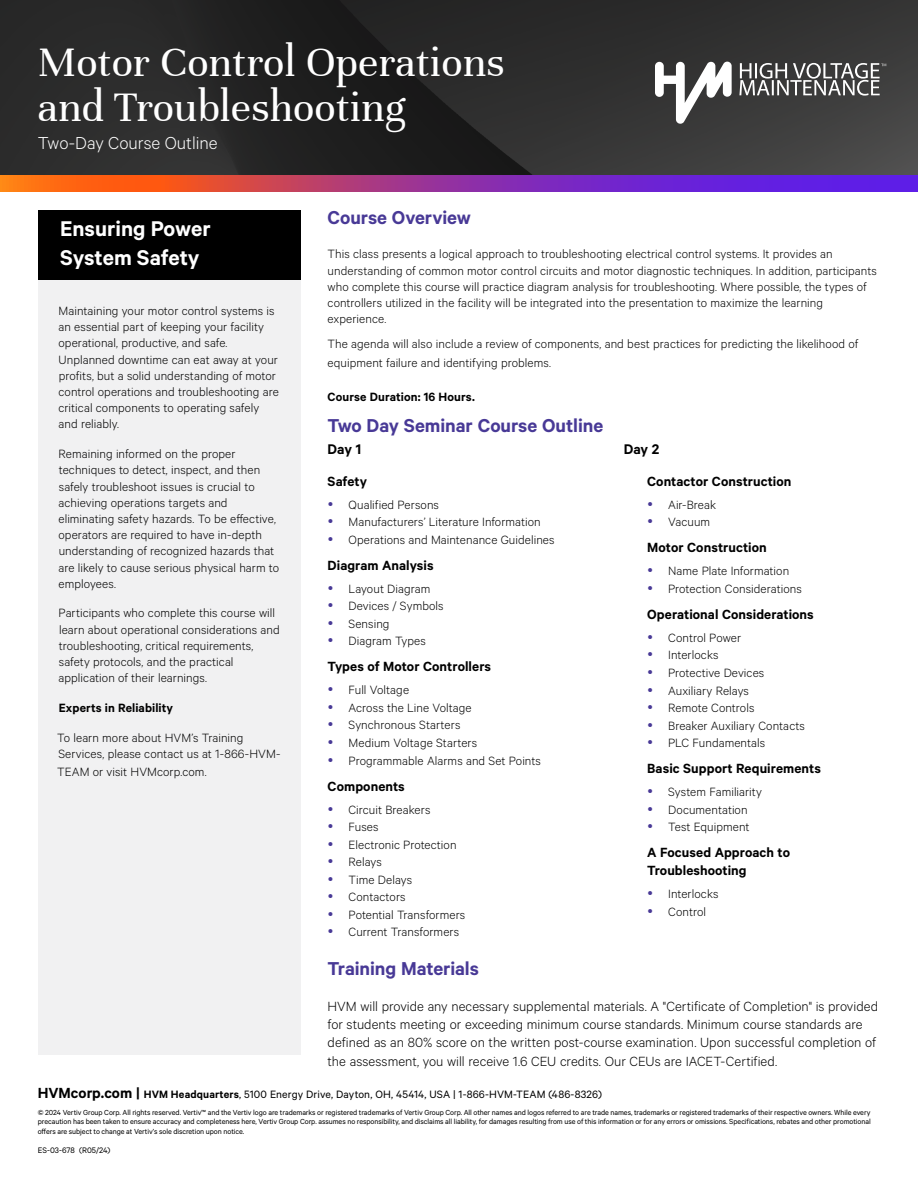
<style>
.page{position:relative;width:918px;height:1188px;background:#fff}
.page>*{position:absolute;margin:0;border:0;box-sizing:border-box;transform-origin:0 0}
.t1{font:45px/45px "Unna";color:#fff}
.t2{font:600 24px/28.8px "Calibre";color:#fff}
.t3{font:600 21px "Calibre";letter-spacing:-.005em;color:#483996}
.t4{font:300 19.5px "Calibre";color:#fff}
.t5{font:600 15.75px "Calibre";letter-spacing:-.005em;color:#000}
.t6{font:300 15px/18.3px "Calibre";color:#000}
.t7{font:600 15px/18px "Calibre";letter-spacing:.005em;color:#000}
.t8{font:300 13.5px/17.5px "Calibre";letter-spacing:.005em;color:#000}
.t9{font:600 13.5px "Calibre";letter-spacing:.005em;color:#000}
.t10{font:12px "Calibre";letter-spacing:.01em;color:#000}
.t11{font:9px "Calibre";color:#000}
.t12{font:8.25px/9.8px "Calibre";letter-spacing:-.01em;color:#000;text-align:justify}
.s1{font-weight:600;font-size:16.5px}
.s2{font-weight:600}
</style>
<div class="page">
<img style="left:0;top:0;width:918px;height:176px">
<svg style="left:655px;top:62px;width:77px;height:62px"></svg>
<svg style="left:739px;top:63px;width:147px;height:33px"></svg>
<svg style="left:0;top:176px;width:918px;height:16px"></svg>
<div style="left:38px;top:254px;width:263px;height:801px;background:#f1f1f2"></div>
<div style="left:38px;top:211px;width:263px;height:69px;background:#000"></div>
<h1 class="t1" style="left:38px;top:40px;width:469px">Motor Control Operations and Troubleshooting</h1>
<h3 class="t4" style="left:38px;top:131px;width:181px">Two-Day Course Outline</h3>
<h2 class="t2" style="left:60px;top:214px;width:152px">Ensuring Power<br>System Safety</h2>
<p class="t8" style="left:58px;top:302px;width:222px;line-height:16.2px">Maintaining your motor control systems is an essential part of keeping your facility operational, productive, and safe.<br>Unplanned downtime can eat away at your profits, but a solid understanding of motor control operations and troubleshooting are critical components to operating safely and reliably.</p>
<p class="t8" style="left:58px;top:445px;width:222px;line-height:16.2px">Remaining informed on the proper techniques to detect, inspect, and then safely troubleshoot issues is crucial to achieving operations targets and eliminating safety hazards. To be effective, operators are required to have in-depth understanding of recognized hazards that are likely to cause serious physical harm to employees.</p>
<p class="t8" style="left:59px;top:605px;width:223px;line-height:16.2px">Participants who complete this course will learn about operational considerations and troubleshooting, critical requirements, safety protocols, and the practical application of their learnings.</p>
<p class="t9" style="left:59px;top:700px;width:116px">Experts in Reliability</p>
<p class="t8" style="left:57px;top:729px;width:225px;line-height:16.2px">To learn more about HVM’s Training<br>Services, please contact us at 1-866-HVM-</p>
<p class="t8" style="left:57px;top:762px;width:151px">TEAM or visit HVMcorp.com.</p>
<h3 class="t3" style="left:328px;top:205px;width:145px">Course Overview</h3>
<p class="t8" style="left:328px;top:246px;width:551px;line-height:16.2px">This class presents a logical approach to troubleshooting electrical control systems. It provides an understanding of common motor control circuits and motor diagnostic techniques. In addition, participants who complete this course will practice diagram analysis for troubleshooting. Where possible, the types of controllers utilized in the facility will be integrated into the presentation to maximize the learning experience.</p>
<p class="t8" style="left:328px;top:334px;width:532px;line-height:18.9px">The agenda will also include a review of components, and best practices for predicting the likelihood of equipment failure and identifying problems.</p>
<p class="t9" style="left:328px;top:389px;width:149px">Course Duration: 16 Hours.</p>
<h3 class="t3" style="left:328px;top:413px;width:277px">Two Day Seminar Course Outline</h3>
<p class="t5" style="left:328px;top:440px;width:35px">Day 1</p>
<p class="t5" style="left:624px;top:440px;width:37px">Day 2</p>
<p class="t7" style="left:328px;top:471px;width:41px">Safety</p>
<p class="t8" style="left:349px;top:495px;width:208px">Qualified Persons<br>Manufacturers’ Literature Information<br>Operations and Maintenance Guidelines</p>
<p class="t7" style="left:328px;top:556px;width:108px">Diagram Analysis</p>
<p class="t8" style="left:349px;top:579px;width:97px">Layout Diagram<br>Devices / Symbols<br>Sensing<br>Diagram Types</p>
<p class="t7" style="left:328px;top:657px;width:165px">Types of Motor Controllers</p>
<p class="t8" style="left:349px;top:681px;width:194px">Full Voltage<br>Across the Line Voltage<br>Synchronous Starters<br>Medium Voltage Starters<br>Programmable Alarms and Set Points</p>
<p class="t7" style="left:328px;top:777px;width:79px">Components</p>
<p class="t8" style="left:349px;top:800px;width:118px">Circuit Breakers<br>Fuses<br>Electronic Protection<br>Relays<br>Time Delays<br>Contactors<br>Potential Transformers<br>Current Transformers</p>
<p class="t7" style="left:647px;top:472px;width:146px">Contactor Construction</p>
<p class="t8" style="left:668px;top:495px;width:49px">Air-Break<br>Vacuum</p>
<p class="t7" style="left:647px;top:538px;width:121px">Motor Construction</p>
<p class="t8" style="left:668px;top:562px;width:135px">Name Plate Information<br>Protection Considerations</p>
<p class="t7" style="left:647px;top:605px;width:168px">Operational Considerations</p>
<p class="t8" style="left:668px;top:628px;width:138px">Control Power<br>Interlocks<br>Protective Devices<br>Auxiliary Relays<br>Remote Controls<br>Breaker Auxiliary Contacts<br>PLC Fundamentals</p>
<p class="t7" style="left:647px;top:759px;width:175px">Basic Support Requirements</p>
<p class="t8" style="left:668px;top:783px;width:95px">System Familiarity<br>Documentation<br>Test Equipment</p>
<p class="t7" style="left:647px;top:843px;width:144px">A Focused Approach to<br>Troubleshooting</p>
<p class="t8" style="left:668px;top:885px;width:52px">Interlocks<br>Control</p>
<h3 class="t3" style="left:328px;top:956px;width:153px">Training Materials</h3>
<p class="t6" style="left:328px;top:997px;width:552px">HVM will provide any necessary supplemental materials. A "Certificate of Completion" is provided for students meeting or exceeding minimum course standards. Minimum course standards are defined as an 80% score on the written post-course examination. Upon successful completion of the assessment, you will receive 1.6 CEU credits. Our CEUs are IACET-Certified.</p>
<p class="t10" style="left:38px;top:1087px;width:566px"><span class="s1">HVMcorp.com |</span> <span class="s2">HVM Headquarters</span>, 5100 Energy Drive, Dayton, OH, 45414, USA | 1-866-HVM-TEAM (486-8326)</p>
<p class="t12" style="left:38px;top:1107px;width:834px">© 2024 Vertiv Group Corp. All rights reserved. Vertiv™ and the Vertiv logo are trademarks or registered trademarks of Vertiv Group Corp. All other names and logos referred to are trade names, trademarks or registered trademarks of their respective owners. While every precaution has been taken to ensure accuracy and completeness here, Vertiv Group Corp. assumes no responsibility, and disclaims all liability, for damages resulting from use of this information or for any errors or omissions. Specifications, rebates and other promotional offers are subject to change at Vertiv’s sole discretion upon notice.</p>
<p class="t11" style="left:38px;top:1145px;width:74px">ES-03-678 (R05/24)</p>
</div>
